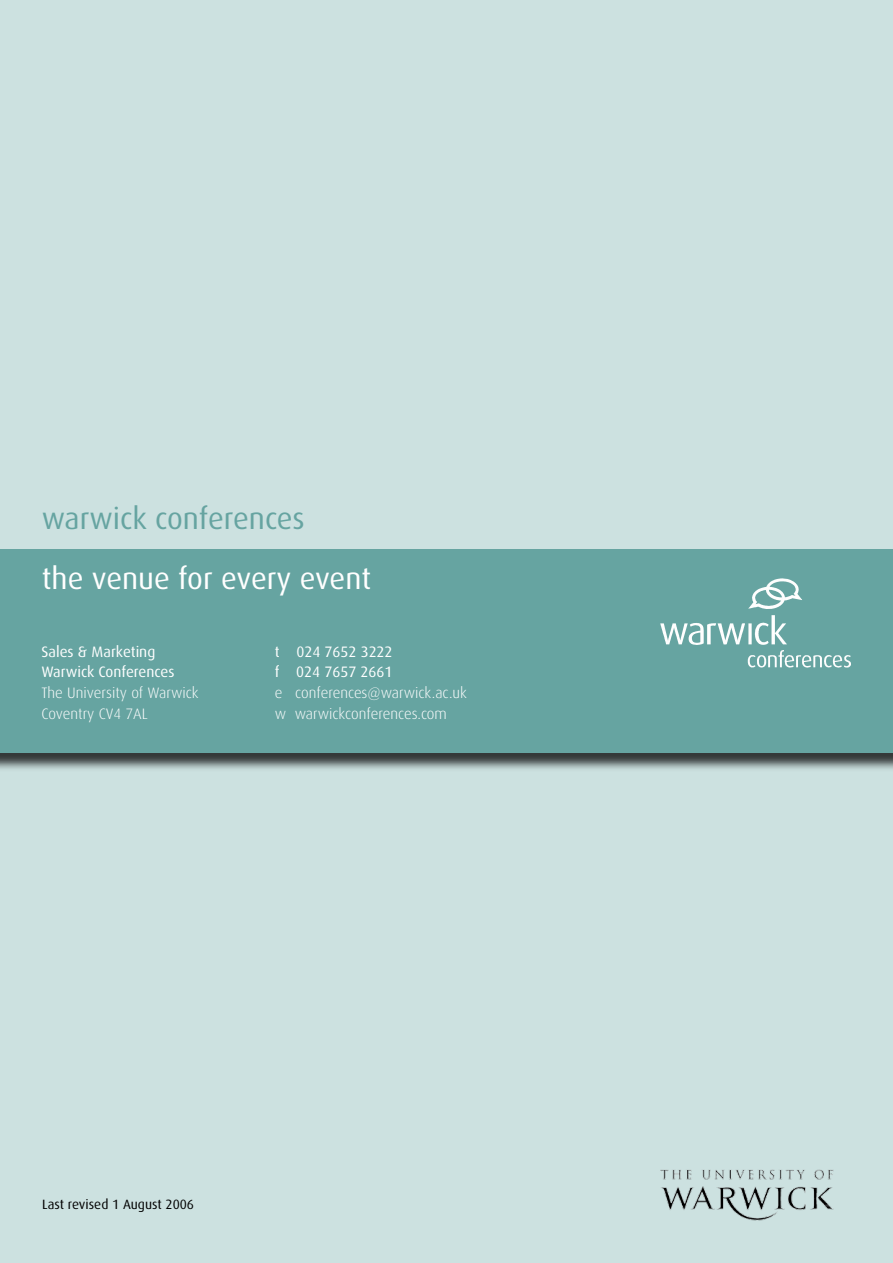
<style>
.page{position:relative;width:893px;height:1263px;background:#cce1e0}
.page>*{position:absolute;margin:0;border:0;box-sizing:border-box;transform-origin:0 0}
.t1{font:30.3px "Dax";color:#fff}
.t2{font:30.3px "Dax";color:#66a4a1}
.t3{font:300 15.15px "Dax";color:#fff}
.t4{font:15.15px "Dax";color:#fff}
.t5{font:13.5px "Dax";color:#000}
</style>
<div class="page">
<div style="left:0;top:550px;width:893px;height:223px;background:#000;opacity:.75"></div>
<div style="left:0;top:549px;width:893px;height:204px;background:#66a4a1"></div>
<img style="left:748px;top:578px;width:54px;height:31px">
<img style="left:660px;top:1169px;width:174px;height:52px">
<h1 class="t2" style="left:42px;top:501px;width:264px">warwick conferences</h1>
<h1 class="t1" style="left:42px;top:562px;width:331px">the venue for every event</h1>
<p class="t4" style="left:41px;top:643px;width:115px">Sales &amp; Marketing</p>
<p class="t4" style="left:275px;top:643px;width:119px">t 024 7652 3222</p>
<p class="t4" style="left:41px;top:664px;width:135px">Warwick Conferences</p>
<p class="t4" style="left:275px;top:664px;width:119px">f 024 7657 2661</p>
<p class="t3" style="left:41px;top:684px;width:159px">The University of Warwick</p>
<p class="t3" style="left:275px;top:684px;width:193px">e conferences@warwick.ac.uk</p>
<p class="t3" style="left:41px;top:705px;width:108px">Coventry CV4 7AL</p>
<p class="t3" style="left:275px;top:705px;width:174px">w warwickconferences.com</p>
<p class="t5" style="left:42px;top:1196px;width:153px">Last revised 1 August 2006</p>
</div>
